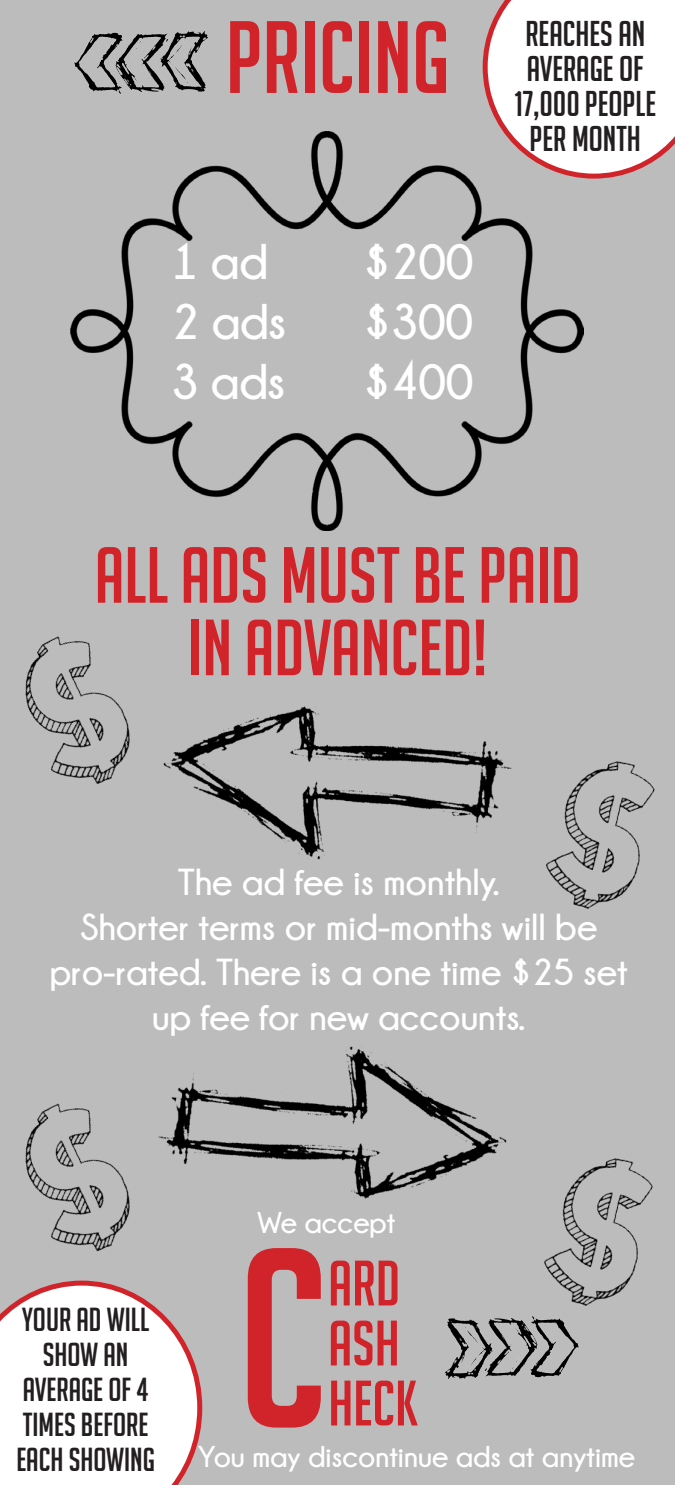
<style>
.page{position:relative;width:675px;height:1485px;background:#fff}
.page>*{position:absolute;margin:0;border:0;box-sizing:border-box;transform-origin:0 0}
.t1{font:250px "Big Noodle Titling";color:#d1232a}
.t2{font:100px "Big Noodle Titling";color:#d1232a}
.t3{font:77.5px "Big Noodle Titling";color:#d1232a}
.t4{font:62.5px "Big Noodle Titling";color:#d1232a}
.t5{font:700 50px "Champagne&Limousines";letter-spacing:-.01em;color:#fff}
.t6{font:700 37.5px/45px "Champagne&Limousines";color:#fff;text-align:center}
.t7{font:35px "Big Noodle Titling";color:#231f20}
.t8{font:32.5px/35px "Big Noodle Titling";color:#231f20;text-align:center}
.t9{font:700 30px "Champagne&Limousines";color:#fff}
</style>
<div class="page">
<div style="left:1px;top:1px;width:673px;height:1483px;background:#bdbcbc"></div>
<img style="left:158px;top:1046px;width:349px;height:153px">
<img style="left:71px;top:132px;width:513px;height:399px">
<img style="left:74px;top:31px;width:135px;height:63px">
<img style="left:163px;top:706px;width:349px;height:154px">
<img style="left:444px;top:1316px;width:135px;height:63px">
<img style="left:0;top:1087px;width:130px;height:184px">
<img style="left:0;top:620px;width:130px;height:184px">
<img style="left:546px;top:761px;width:109px;height:148px">
<img style="left:533px;top:1158px;width:120px;height:162px">
<svg style="left:483px;top:0;width:192px;height:179px;background:#f4ebec"></svg>
<svg style="left:0;top:1281px;width:202px;height:204px;background:#f5eeee"></svg>
<p class="t2" style="left:226px;top:4px;width:225px">PRICING</p>
<p class="t5" style="left:171px;top:234px;width:98px">1 ad</p>
<p class="t5" style="left:363px;top:234px;width:112px">$200</p>
<p class="t5" style="left:171px;top:294px;width:116px">2 ads</p>
<p class="t5" style="left:363px;top:294px;width:111px">$300</p>
<p class="t5" style="left:171px;top:354px;width:116px">3 ads</p>
<p class="t5" style="left:363px;top:354px;width:112px">$400</p>
<p class="t7" style="left:525px;top:15px;width:121px">REACHES AN</p>
<p class="t7" style="left:527px;top:50px;width:118px">AVERAGE OF</p>
<p class="t7" style="left:514px;top:85px;width:143px">17,000 PEOPLE</p>
<p class="t7" style="left:530px;top:120px;width:113px">PER MONTH</p>
<p class="t3" style="left:95px;top:533px;width:487px">ALL ADS MUST BE PAID</p>
<p class="t3" style="left:188px;top:606px;width:301px">IN ADVANCED!</p>
<p class="t6" style="left:178px;top:859px;width:323px">The ad fee is monthly.</p>
<p class="t6" style="left:50px;top:904px;width:580px">Shorter terms or mid-months will be pro-rated. There is a one time $25 set up fee for new accounts.</p>
<p class="t8" style="left:16px;top:1302px;width:140px">YOUR AD WILL<br>SHOW AN<br>AVERAGE OF 4<br>TIMES BEFORE<br>EACH SHOWING</p>
<p class="t9" style="left:258px;top:1206px;width:139px">We accept</p>
<p class="t1" style="left:238px;top:1204px;width:92px">C</p>
<p class="t4" style="left:328px;top:1250px;width:73px">ARD</p>
<p class="t4" style="left:328px;top:1310px;width:73px">ASH</p>
<p class="t4" style="left:328px;top:1370px;width:92px">HECK</p>
<p class="t9" style="left:198px;top:1441px;width:439px">You may discontinue ads at anytime</p>
</div>
